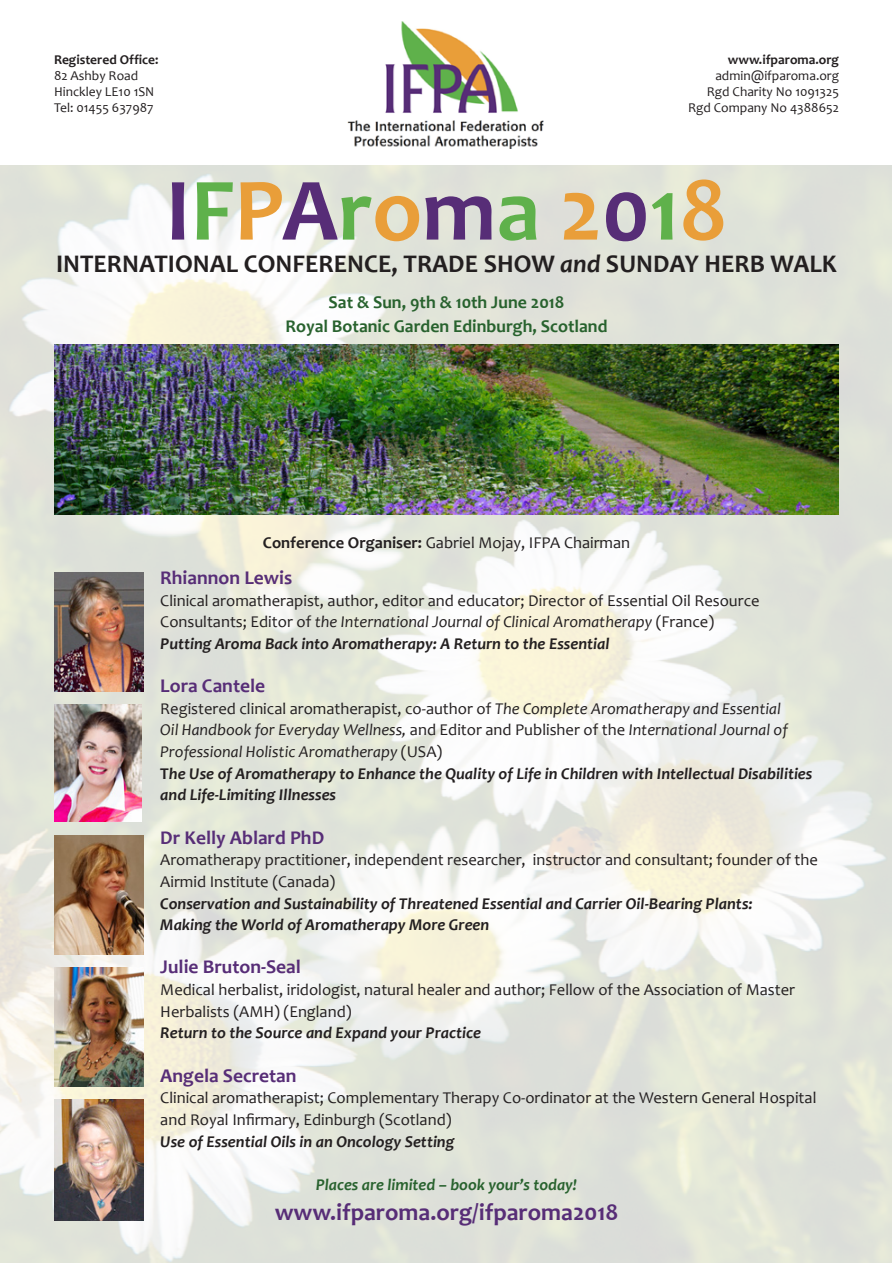
<style>
.page{position:relative;width:893px;height:1263px;background:#fff}
.page>*{position:absolute;margin:0;border:0;box-sizing:border-box;transform-origin:0 0}
.t1{font:700 90px "Candara";color:#572d77}
.t2{font:700 25.5px "Candara";color:#231f20}
.t3{font:700 24px "Candara";color:#572d77}
.t4{font:700 19.5px "Candara";color:#572d77}
.t5{font:700 18px/23.4px "Candara";color:#28622e;text-align:center}
.t6{font:16.5px/21.6px "Candara";color:#231f20}
.t7{font:italic 16.5px/21.6px "Candara";color:#231f20}
.t8{font:italic 700 16.5px/21.6px "Candara";color:#231f20}
.t9{font:italic 700 16.5px "Candara";color:#28622e}
.t10{font:13.5px/16.2px "Candara";color:#231f20}
.t11{font:700 13.5px "Candara";color:#231f20}
.s1{color:#5fb14b}
.s2{color:#e99e39}
.s3{font-style:italic}
.s4{font-weight:700}
.s5{font-weight:700;font-style:italic}
.s6{font-style:normal}
.s7{font-weight:700;font-style:normal}
</style>
<div class="page">
<img style="left:0;top:166px;width:892px;height:1097px">
<img style="left:347px;top:21px;width:197px;height:128px">
<img style="left:54px;top:344px;width:785px;height:170px">
<img style="left:54px;top:704px;width:88px;height:117px">
<img style="left:54px;top:836px;width:89px;height:119px">
<img style="left:54px;top:968px;width:89px;height:119px">
<img style="left:54px;top:1099px;width:89px;height:121px">
<img style="left:54px;top:572px;width:89px;height:119px">
<p class="t11" style="left:54px;top:51px;width:106px">Registered Office:</p>
<p class="t10" style="left:54px;top:67px;width:102px">82 Ashby Road<br>Hinckley LE10 1SN<br>Tel: 01455 637987</p>
<p class="t11" style="left:728px;top:51px;width:113px">www.ifparoma.org</p>
<p class="t10" style="left:688px;top:67px;width:152px;text-align:right">admin@ifparoma.org<br>Rgd Charity No 1091325<br>Rgd Company No 4388652</p>
<h1 class="t1" style="left:166px;top:154px;width:563px">I<span class="s1">F</span><span class="s2">P</span>A<span class="s1">r</span><span class="s2">o</span>m<span class="s1">a</span> <span class="s2">2</span>0<span class="s1">1</span><span class="s2">8</span></h1>
<h2 class="t2" style="left:56px;top:248px;width:782px">INTERNATIONAL CONFERENCE, TRADE SHOW <span class="s3">and</span> SUNDAY HERB WALK</h2>
<p class="t5" style="left:285px;top:290px;width:324px">Sat &amp; Sun, 9th &amp; 10th June 2018<br>Royal Botanic Garden Edinburgh, Scotland</p>
<p class="t6" style="left:263px;top:532px;width:369px"><span class="s4">Conference Organiser:</span> Gabriel Mojay, IFPA Chairman</p>
<p class="t4" style="left:160px;top:565px;width:133px">Rhiannon Lewis</p>
<p class="t6" style="left:160px;top:589px;width:601px">Clinical aromatherapist, author, editor and educator; Director of Essential Oil Resource<br>Consultants; Editor of <span class="s3">the International Journal of Clinical Aromatherapy</span> (France)<br><span class="s5">Putting Aroma Back into Aromatherapy: A Return to the Essential</span></p>
<p class="t4" style="left:160px;top:674px;width:106px">Lora Cantele</p>
<p class="t7" style="left:160px;top:697px;width:654px"><span class="s6">Registered clinical aromatherapist, co-author of</span> The Complete Aromatherapy and Essential<br>Oil Handbook for Everyday Wellness, <span class="s6">and Editor and Publisher of the</span> International Journal of Professional Holistic Aromatherapy <span class="s6">(USA)<br></span><span class="s7">T</span><span class="s4">he Use of Aromatherapy to Enhance the Quality of Life in Children with Intellectual Disabilities and Life-Limiting Illnesses</span></p>
<p class="t4" style="left:160px;top:825px;width:165px">Dr Kelly Ablard PhD</p>
<p class="t6" style="left:160px;top:849px;width:659px">Aromatherapy practitioner, independent researcher, instructor and consultant; founder of the<br>Airmid Institute (Canada)</p>
<p class="t8" style="left:160px;top:892px;width:594px">Conservation and Sustainability of Threatened Essential and Carrier Oil-Bearing Plants:<br>Making the World of Aromatherapy More Green</p>
<p class="t4" style="left:160px;top:955px;width:142px">Julie Bruton-Seal</p>
<p class="t6" style="left:160px;top:979px;width:636px">Medical herbalist, iridologist, natural healer and author; Fellow of the Association of Master<br>Herbalists (AMH) (England)</p>
<p class="t8" style="left:160px;top:1022px;width:322px">Return to the Source and Expand your Practice</p>
<p class="t4" style="left:160px;top:1063px;width:138px">Angela Secretan</p>
<p class="t6" style="left:160px;top:1087px;width:658px">Clinical aromatherapist; Complementary Therapy Co-ordinator at the Western General Hospital and Royal Infirmary, Edinburgh (Scotland)</p>
<p class="t8" style="left:160px;top:1130px;width:296px">Use of Essential Oils in an Oncology Setting</p>
<p class="t9" style="left:316px;top:1174px;width:263px">Places are limited – book your’s today!</p>
<h3 class="t3" style="left:275px;top:1197px;width:345px">www.ifparoma.org/ifparoma2018</h3>
</div>
